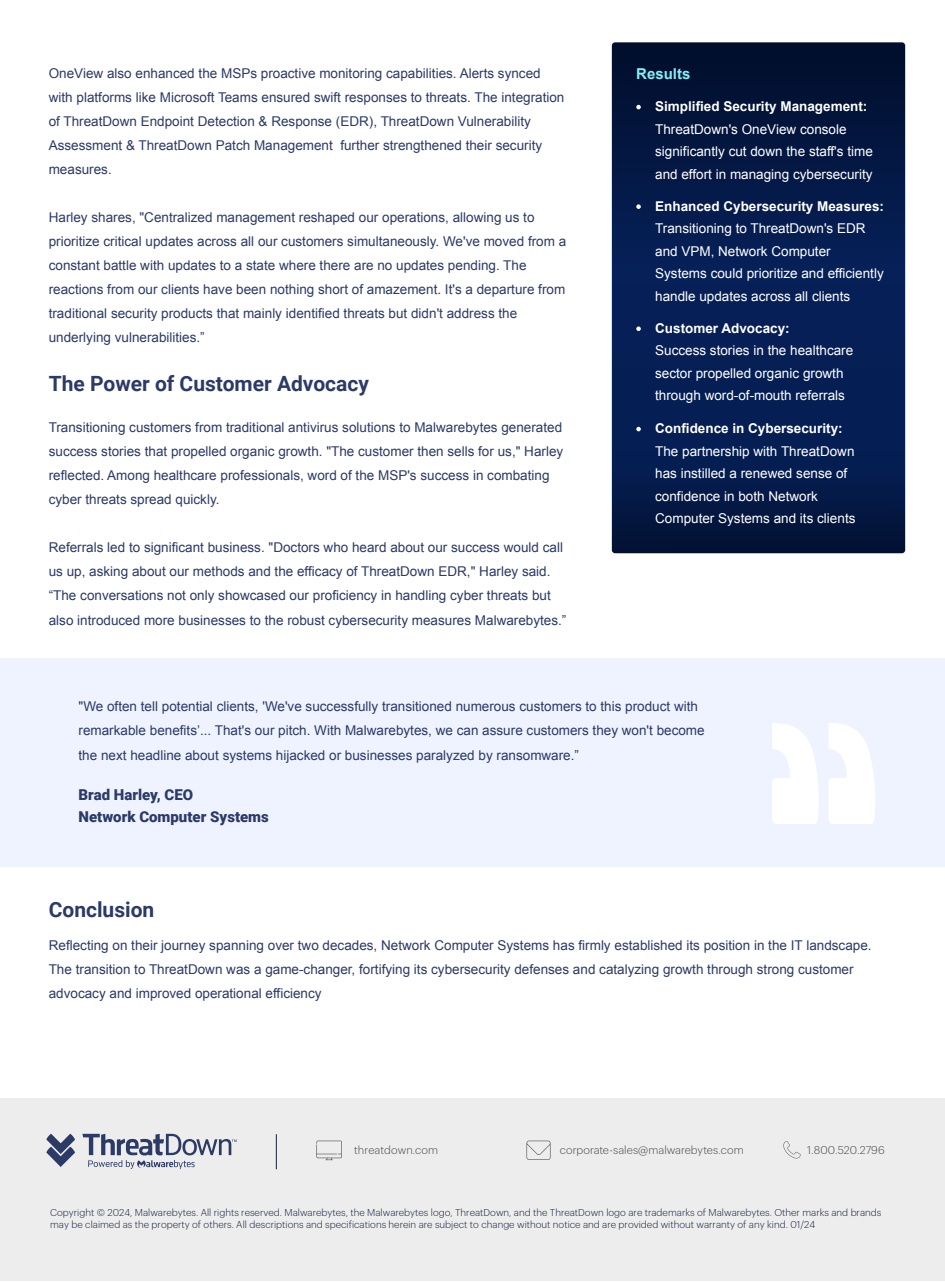
<style>
.page{position:relative;width:945px;height:1283px;background:#fff}
.page>*{position:absolute;margin:0;border:0;box-sizing:border-box;transform-origin:0 0}
.t1{font:700 21px "Roboto";color:#2b3a67}
.t2{font:900 15px/21px "Roboto";color:#2b3a67}
.t3{font:700 15px "Arial";color:#83f0f8}
.t4{font:13.5px/24px "Arial";color:#2b3a67}
.t5{font:13.5px/22.5px "Arial";color:#fff}
.t6{font:700 13.5px "Arial";color:#fff}
.t7{font:300 11.1px "Graphik";letter-spacing:.005em;color:#494949}
.t8{font:300 9.75px/11.7px "Graphik";color:#141f3d}
</style>
<div class="page">
<svg style="left:612px;top:42px;width:293px;height:511px;background:#041a49"></svg>
<svg style="left:636px;top:105px;width:5px;height:4px"></svg>
<svg style="left:636px;top:204px;width:5px;height:5px"></svg>
<svg style="left:636px;top:326px;width:5px;height:5px"></svg>
<svg style="left:636px;top:427px;width:5px;height:4px"></svg>
<div style="left:0;top:659px;width:945px;height:208px;background:#eef3ff"></div>
<svg style="left:772px;top:723px;width:47px;height:101px"></svg>
<svg style="left:829px;top:723px;width:46px;height:101px"></svg>
<div style="left:0;top:1098px;width:945px;height:183px;background:#ededed"></div>
<svg style="left:46px;top:1133px;width:29px;height:33px"></svg>
<svg style="left:82px;top:1133px;width:155px;height:36px"></svg>
<svg style="left:527px;top:1140px;width:23px;height:19px"></svg>
<svg style="left:783px;top:1141px;width:18px;height:17px"></svg>
<svg style="left:316px;top:1140px;width:26px;height:20px"></svg>
<hr style="left:276px;top:1134px;width:1px;height:35px;background:#141f3d">
<p class="t4" style="left:49px;top:61px;width:517px">OneView also enhanced the MSPs proactive monitoring capabilities. Alerts synced with platforms like Microsoft Teams ensured swift responses to threats. The integration of ThreatDown Endpoint Detection &amp; Response (EDR), ThreatDown Vulnerability Assessment &amp; ThreatDown Patch Management further strengthened their security measures.</p>
<p class="t4" style="left:49px;top:205px;width:519px">Harley shares, "Centralized management reshaped our operations, allowing us to prioritize critical updates across all our customers simultaneously. We've moved from a constant battle with updates to a state where there are no updates pending. The reactions from our clients have been nothing short of amazement. It's a departure from traditional security products that mainly identified threats but didn't address the underlying vulnerabilities.”</p>
<h1 class="t1" style="left:49px;top:369px;width:322px">The Power of Customer Advocacy</h1>
<p class="t4" style="left:49px;top:416px;width:516px">Transitioning customers from traditional antivirus solutions to Malwarebytes generated success stories that propelled organic growth. "The customer then sells for us," Harley reflected. Among healthcare professionals, word of the MSP's success in combating cyber threats spread quickly.</p>
<p class="t4" style="left:49px;top:536px;width:519px">Referrals led to significant business. "Doctors who heard about our success would call us up, asking about our methods and the efficacy of ThreatDown EDR," Harley said. “The conversations not only showcased our proficiency in handling cyber threats but also introduced more businesses to the robust cybersecurity measures Malwarebytes.”</p>
<p class="t3" style="left:636px;top:63px;width:56px">Results</p>
<p class="t6" style="left:655px;top:98px;width:214px">Simplified Security Management:</p>
<p class="t5" style="left:655px;top:118px;width:219px">ThreatDown's OneView console significantly cut down the staff's time and effort in managing cybersecurity</p>
<p class="t6" style="left:655px;top:197px;width:230px">Enhanced Cybersecurity Measures:</p>
<p class="t5" style="left:655px;top:217px;width:230px">Transitioning to ThreatDown's EDR and VPM, Network Computer Systems could prioritize and efficiently handle updates across all clients</p>
<p class="t6" style="left:655px;top:319px;width:136px">Customer Advocacy:</p>
<p class="t5" style="left:655px;top:339px;width:200px">Success stories in the healthcare sector propelled organic growth through word-of-mouth referrals</p>
<p class="t6" style="left:655px;top:419px;width:189px">Confidence in Cybersecurity:</p>
<p class="t5" style="left:655px;top:440px;width:202px">The partnership with ThreatDown has instilled a renewed sense of confidence in both Network<br>Computer Systems and its clients</p>
<p class="t4" style="left:79px;top:695px;width:628px">"We often tell potential clients, 'We've successfully transitioned numerous customers to this product with remarkable benefits’... That's our pitch. With Malwarebytes, we can assure customers they won't become the next headline about systems hijacked or businesses paralyzed by ransomware.”</p>
<p class="t2" style="left:79px;top:784px;width:192px">Brad Harley, CEO<br>Network Computer Systems</p>
<h1 class="t1" style="left:49px;top:894px;width:107px">Conclusion</h1>
<p class="t4" style="left:49px;top:933px;width:824px">Reflecting on their journey spanning over two decades, Network Computer Systems has firmly established its position in the IT landscape.<br>The transition to ThreatDown was a game-changer, fortifying its cybersecurity defenses and catalyzing growth through strong customer advocacy and improved operational efficiency</p>
<p class="t7" style="left:354px;top:1142px;width:86px">threatdown.com</p>
<p class="t7" style="left:560px;top:1142px;width:185px">corporate-sales@malwarebytes.com</p>
<p class="t7" style="left:807px;top:1142px;width:79px">1.800.520.2796</p>
<p class="t8" style="left:50px;top:1206px;width:833px">Copyright © 2024, Malwarebytes. All rights reserved. Malwarebytes, the Malwarebytes logo, ThreatDown, and the ThreatDown logo are trademarks of Malwarebytes. Other marks and brands may be claimed as the property of others. All descriptions and specifications herein are subject to change without notice and are provided without warranty of any kind. 01/24</p>
</div>
